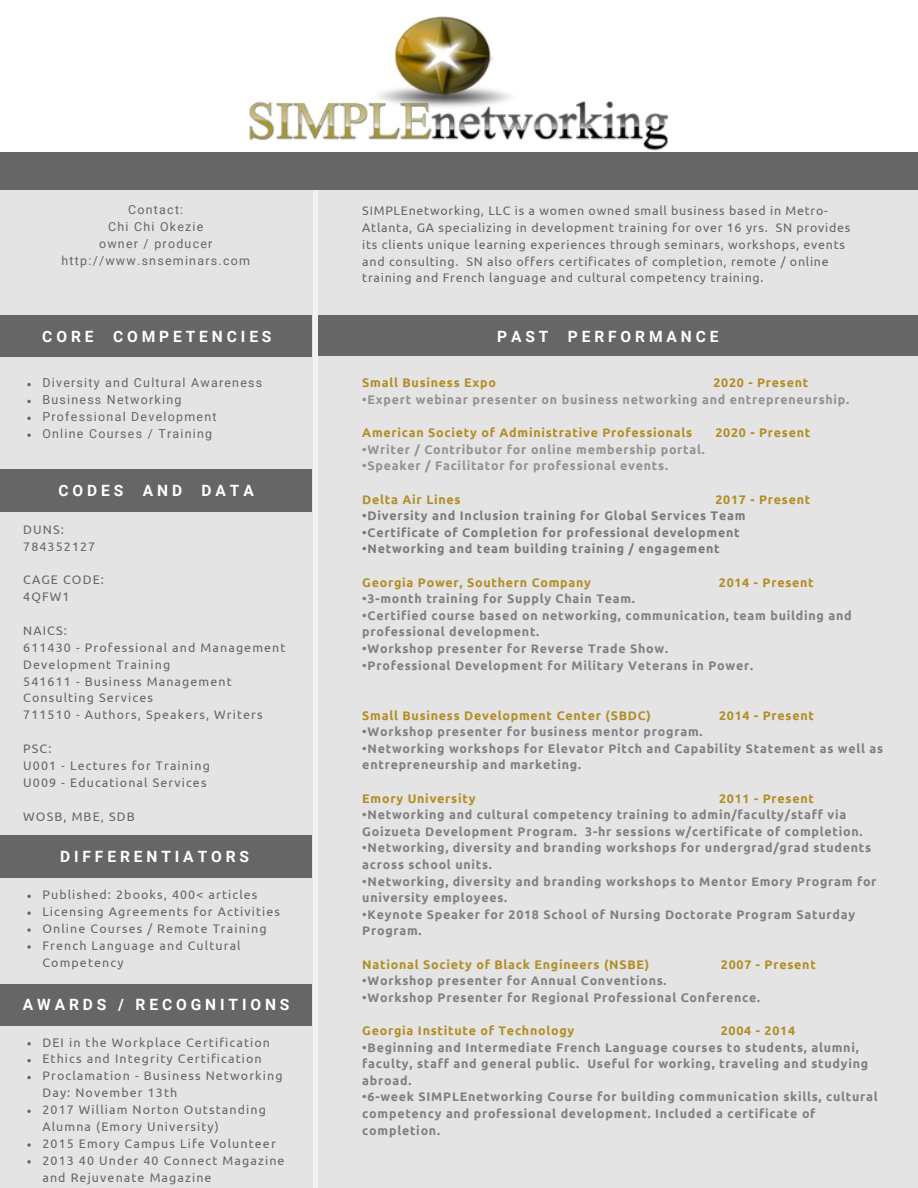
<style>
.page{position:relative;width:918px;height:1188px;background:#e4e4e4}
.page>*{position:absolute;margin:0;border:0;box-sizing:border-box;transform-origin:0 0}
.t1{font:700 15.6px "Roboto";letter-spacing:.25em;color:#fff}
.t2{font:700 12.45px/16.6px "Ubuntu";letter-spacing:.06em;color:#808080}
.t3{font:12.45px/16.8px "Ubuntu";letter-spacing:.09em;color:#666}
.t4{font:12.45px/16.8px "Ubuntu";letter-spacing:.06em;color:#666}
.t5{font:700 12.45px "Ubuntu";letter-spacing:.06em;color:#b18e26}
.t6{font:12.45px "Roboto";letter-spacing:.1em;color:#666}
.t7{font:700 12.45px "Ubuntu";letter-spacing:.06em;color:#929292}
.t8{font:700 12.45px "Ubuntu";letter-spacing:.06em;color:#7a7a7a}
</style>
<div class="page">
<div style="left:0;top:0;width:918px;height:181px;background:#fff"></div>
<div style="left:0;top:152px;width:918px;height:37px;background:#666"></div>
<div style="left:315px;top:315px;width:603px;height:41px;background:#666"></div>
<div style="left:313px;top:190px;width:5px;height:998px;background:#f2f2f2"></div>
<div style="left:0;top:470px;width:312px;height:41px;background:#666"></div>
<div style="left:0;top:836px;width:312px;height:41px;background:#666"></div>
<svg style="left:27px;top:895px;width:4px;height:3px"></svg>
<svg style="left:27px;top:912px;width:4px;height:3px"></svg>
<svg style="left:27px;top:928px;width:4px;height:4px"></svg>
<svg style="left:27px;top:945px;width:4px;height:4px"></svg>
<div style="left:0;top:984px;width:312px;height:42px;background:#666"></div>
<svg style="left:27px;top:1042px;width:4px;height:3px"></svg>
<svg style="left:27px;top:1059px;width:4px;height:3px"></svg>
<svg style="left:27px;top:1076px;width:4px;height:3px"></svg>
<svg style="left:27px;top:1110px;width:4px;height:3px"></svg>
<svg style="left:27px;top:1143px;width:4px;height:4px"></svg>
<svg style="left:27px;top:1160px;width:4px;height:4px"></svg>
<img style="left:249px;top:16px;width:419px;height:135px">
<div style="left:0;top:315px;width:312px;height:42px;background:#666"></div>
<svg style="left:27px;top:383px;width:4px;height:3px"></svg>
<svg style="left:27px;top:400px;width:4px;height:3px"></svg>
<svg style="left:27px;top:417px;width:4px;height:3px"></svg>
<svg style="left:27px;top:434px;width:4px;height:3px"></svg>
<p class="t6" style="left:128px;top:203px;width:57px">Contact:</p>
<p class="t6" style="left:108px;top:220px;width:97px">Chi Chi Okezie</p>
<p class="t6" style="left:99px;top:236px;width:115px">owner / producer</p>
<p class="t6" style="left:61px;top:253px;width:190px">http://www.snseminars.com</p>
<p class="t1" style="left:42px;top:327px;width:231px">CORE COMPETENCIES</p>
<p class="t6" style="left:42px;top:376px;width:221px">Diversity and Cultural Awareness</p>
<p class="t6" style="left:42px;top:393px;width:141px">Business Networking</p>
<p class="t6" style="left:42px;top:410px;width:176px">Professional Development</p>
<p class="t6" style="left:42px;top:426px;width:171px">Online Courses / Training</p>
<p class="t1" style="left:58px;top:482px;width:197px">CODES AND DATA</p>
<p class="t3" style="left:23px;top:521px;width:42px">DUNS:</p>
<p class="t3" style="left:23px;top:537px;width:74px">784352127</p>
<p class="t3" style="left:23px;top:571px;width:82px">CAGE CODE:</p>
<p class="t3" style="left:23px;top:588px;width:48px">4QFW1</p>
<p class="t3" style="left:23px;top:622px;width:45px">NAICS:</p>
<p class="t3" style="left:23px;top:639px;width:264px">611430 - Professional and Management<br>Development Training</p>
<p class="t3" style="left:23px;top:672px;width:210px">541611 - Business Management<br>Consulting Services</p>
<p class="t3" style="left:23px;top:706px;width:241px">711510 - Authors, Speakers, Writers</p>
<p class="t3" style="left:23px;top:740px;width:30px">PSC:</p>
<p class="t3" style="left:23px;top:757px;width:188px">U001 - Lectures for Training</p>
<p class="t3" style="left:23px;top:774px;width:185px">U009 - Educational Services</p>
<p class="t3" style="left:23px;top:807px;width:113px">WOSB, MBE, SDB</p>
<p class="t1" style="left:60px;top:848px;width:191px">DIFFERENTIATORS</p>
<p class="t3" style="left:42px;top:886px;width:217px">Published: 2books, 400&lt; articles</p>
<p class="t3" style="left:42px;top:903px;width:239px">Licensing Agreements for Activities</p>
<p class="t3" style="left:42px;top:920px;width:226px">Online Courses / Remote Training</p>
<p class="t3" style="left:42px;top:937px;width:200px">French Language and Cultural<br>Competency</p>
<p class="t1" style="left:23px;top:996px;width:268px">AWARDS / RECOGNITIONS</p>
<p class="t3" style="left:42px;top:1034px;width:229px">DEI in the Workplace Certification</p>
<p class="t3" style="left:42px;top:1050px;width:221px">Ethics and Integrity Certification</p>
<p class="t3" style="left:42px;top:1067px;width:242px">Proclamation - Business Networking<br>Day: November 13th</p>
<p class="t3" style="left:42px;top:1101px;width:225px">2017 William Norton Outstanding<br>Alumna (Emory University)</p>
<p class="t3" style="left:42px;top:1135px;width:235px">2015 Emory Campus Life Volunteer</p>
<p class="t3" style="left:42px;top:1152px;width:244px">2013 40 Under 40 Connect Magazine and Rejuvenate Magazine</p>
<p class="t4" style="left:362px;top:202px;width:490px">SIMPLEnetworking, LLC is a women owned small business based in Metro-Atlanta, GA specializing in development training for over 16 yrs. SN provides its clients unique learning experiences through seminars, workshops, events and consulting. SN also offers certificates of completion, remote / online training and French language and cultural competency training.</p>
<p class="t1" style="left:497px;top:327px;width:223px">PAST PERFORMANCE</p>
<p class="t5" style="left:362px;top:376px;width:135px">Small Business Expo</p>
<p class="t5" style="left:713px;top:376px;width:96px">2020 - Present</p>
<p class="t7" style="left:362px;top:392px;width:488px">•Expert webinar presenter on business networking and entrepreneurship.</p>
<p class="t5" style="left:362px;top:426px;width:331px">American Society of Administrative Professionals</p>
<p class="t5" style="left:715px;top:426px;width:96px">2020 - Present</p>
<p class="t7" style="left:362px;top:442px;width:344px">•Writer / Contributor for online membership portal.</p>
<p class="t7" style="left:362px;top:459px;width:307px">•Speaker / Facilitator for professional events.</p>
<p class="t5" style="left:362px;top:492px;width:100px">Delta Air Lines</p>
<p class="t5" style="left:715px;top:492px;width:96px">2017 - Present</p>
<p class="t8" style="left:362px;top:509px;width:385px">•Diversity and Inclusion training for Global Services Team</p>
<p class="t8" style="left:362px;top:525px;width:379px">•Certificate of Completion for professional development</p>
<p class="t8" style="left:362px;top:542px;width:359px">•Networking and team building training / engagement</p>
<p class="t5" style="left:362px;top:575px;width:230px">Georgia Power, Southern Company</p>
<p class="t5" style="left:719px;top:575px;width:96px">2014 - Present</p>
<p class="t2" style="left:362px;top:590px;width:274px">•3-month training for Supply Chain Team.</p>
<p class="t2" style="left:362px;top:607px;width:491px">•Certified course based on networking, communication, team building and professional development.</p>
<p class="t2" style="left:362px;top:640px;width:307px">•Workshop presenter for Reverse Trade Show.</p>
<p class="t2" style="left:362px;top:657px;width:392px">•Professional Development for Military Veterans in Power.</p>
<p class="t5" style="left:362px;top:708px;width:290px">Small Business Development Center (SBDC)</p>
<p class="t5" style="left:719px;top:708px;width:96px">2014 - Present</p>
<p class="t2" style="left:362px;top:723px;width:342px">•Workshop presenter for business mentor program.</p>
<p class="t2" style="left:362px;top:740px;width:522px">•Networking workshops for Elevator Pitch and Capability Statement as well as entrepreneurship and marketing.</p>
<p class="t5" style="left:362px;top:791px;width:115px">Emory University</p>
<p class="t5" style="left:719px;top:791px;width:96px">2011 - Present</p>
<p class="t2" style="left:362px;top:806px;width:502px">•Networking and cultural competency training to admin/faculty/staff via<br>Goizueta Development Program. 3-hr sessions w/certificate of completion.</p>
<p class="t2" style="left:362px;top:839px;width:510px">•Networking, diversity and branding workshops for undergrad/grad students across school units.</p>
<p class="t2" style="left:362px;top:873px;width:516px">•Networking, diversity and branding workshops to Mentor Emory Program for university employees.</p>
<p class="t2" style="left:362px;top:906px;width:494px">•Keynote Speaker for 2018 School of Nursing Doctorate Program Saturday<br>Program.</p>
<p class="t5" style="left:362px;top:957px;width:288px">National Society of Black Engineers (NSBE)</p>
<p class="t5" style="left:721px;top:957px;width:96px">2007 - Present</p>
<p class="t2" style="left:362px;top:972px;width:306px">•Workshop presenter for Annual Conventions.</p>
<p class="t2" style="left:362px;top:989px;width:399px">•Workshop Presenter for Regional Professional Conference.</p>
<p class="t5" style="left:362px;top:1023px;width:214px">Georgia Institute of Technology</p>
<p class="t5" style="left:721px;top:1023px;width:76px">2004 - 2014</p>
<p class="t2" style="left:362px;top:1039px;width:507px">•Beginning and Intermediate French Language courses to students, alumni, faculty, staff and general public. Useful for working, traveling and studying abroad.</p>
<p class="t2" style="left:362px;top:1088px;width:517px">•6-week SIMPLEnetworking Course for building communication skills, cultural competency and professional development. Included a certificate of completion.</p>
</div>
